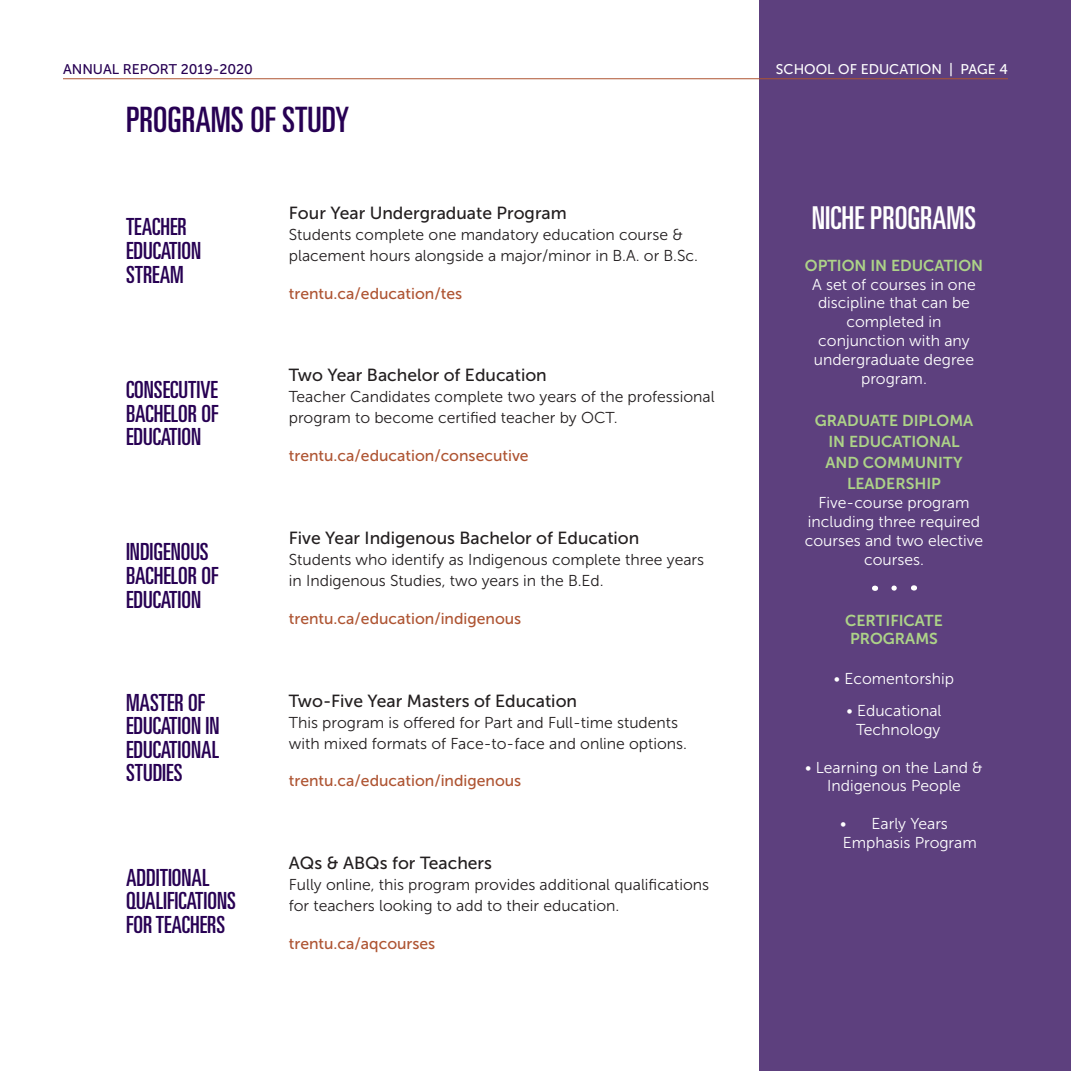
<style>
.page{position:relative;width:1071px;height:1071px;background:#fff}
.page>*{position:absolute;margin:0;border:0;box-sizing:border-box;transform-origin:0 0}
.t1{font:ultra-condensed 35px "Univers LT Std";color:#270053}
.t2{font:ultra-condensed 31.5px "Univers LT Std";color:#fff}
.t3{font:ultra-condensed 23.62px/23.6px "Univers LT Std";color:#270053}
.t4{font:17.5px "Museo Sans 500";color:#231f20}
.t5{font:15.75px/21px "Museo Sans 300";color:#231f20}
.t6{font:15.75px/18.9px "Museo Sans 300";color:#fff;text-align:center}
.t7{font:15.75px "Museo Sans 500";color:#ae5432}
.t8{font:15.75px/21px "Museo Sans 700";color:#add388;text-align:center}
.t9{font:14px "Museo Sans 500";color:#fff}
.t10{font:14px "Museo Sans 500";color:#270053}
</style>
<div class="page">
<div style="left:760px;top:0;width:311px;height:1071px;background:#5d407e"></div>
<hr style="left:63px;top:78px;width:945px;height:1px;background:#ae5432">
<svg style="left:894px;top:585px;width:3px;height:6px"></svg>
<p class="t10" style="left:63px;top:61px;width:191px">ANNUAL REPORT 2019-2020</p>
<p class="t9" style="left:776px;top:61px;width:234px">SCHOOL OF EDUCATION | PAGE 4</p>
<h1 class="t1" style="left:126px;top:100px;width:225px">PROGRAMS OF STUDY</h1>
<h3 class="t3" style="left:126px;top:215px;width:77px">TEACHER<br>EDUCATION<br>STREAM</h3>
<h3 class="t3" style="left:126px;top:378px;width:94px;text-align:justify">CONSECUTIVE BACHELOR OF EDUCATION</h3>
<h3 class="t3" style="left:126px;top:540px;width:94px">INDIGENOUS<br>BACHELOR OF<br>EDUCATION</h3>
<h3 class="t3" style="left:126px;top:690px;width:95px">MASTER OF<br>EDUCATION IN<br>EDUCATIONAL<br>STUDIES</h3>
<h3 class="t3" style="left:126px;top:865px;width:111px">ADDITIONAL<br>QUALIFICATIONS<br>FOR TEACHERS</h3>
<p class="t4" style="left:289px;top:203px;width:279px">Four Year Undergraduate Program</p>
<p class="t5" style="left:289px;top:224px;width:411px">Students complete one mandatory education course &amp; placement hours alongside a major/minor in B.A. or B.Sc.</p>
<p class="t7" style="left:289px;top:285px;width:175px">trentu.ca/education/tes</p>
<p class="t4" style="left:289px;top:366px;width:260px">Two Year Bachelor of Education</p>
<p class="t5" style="left:289px;top:387px;width:427px">Teacher Candidates complete two years of the professional program to become certified teacher by OCT.</p>
<p class="t7" style="left:289px;top:447px;width:241px">trentu.ca/education/consecutive</p>
<p class="t4" style="left:289px;top:528px;width:352px">Five Year Indigenous Bachelor of Education</p>
<p class="t5" style="left:289px;top:549px;width:417px">Students who identify as Indigenous complete three years in Indigenous Studies, two years in the B.Ed.</p>
<p class="t7" style="left:289px;top:610px;width:234px">trentu.ca/education/indigenous</p>
<p class="t4" style="left:289px;top:691px;width:290px">Two-Five Year Masters of Education</p>
<p class="t5" style="left:289px;top:712px;width:400px">This program is offered for Part and Full-time students with mixed formats of Face-to-face and online options.</p>
<p class="t7" style="left:289px;top:772px;width:234px">trentu.ca/education/indigenous</p>
<p class="t4" style="left:289px;top:853px;width:205px">AQs &amp; ABQs for Teachers</p>
<p class="t5" style="left:289px;top:874px;width:422px">Fully online, this program provides additional qualifications for teachers looking to add to their education.</p>
<p class="t7" style="left:289px;top:935px;width:148px">trentu.ca/aqcourses</p>
<h2 class="t2" style="left:812px;top:200px;width:166px">NICHE PROGRAMS</h2>
<p class="t8" style="left:805px;top:255px;width:180px">OPTION IN EDUCATION</p>
<p class="t6" style="left:812px;top:275px;width:165px">A set of courses in one discipline that can be completed in conjunction with any undergraduate degree program.</p>
<p class="t8" style="left:815px;top:410px;width:160px">GRADUATE DIPLOMA<br>IN EDUCATIONAL<br>AND COMMUNITY<br>LEADERSHIP</p>
<p class="t6" style="left:805px;top:493px;width:180px">Five-course program including three required courses and two elective courses.</p>
<p class="t8" style="left:845px;top:611px;width:99px;line-height:18.9px">CERTIFICATE<br>PROGRAMS</p>
<p class="t6" style="left:834px;top:670px;width:122px">• Ecomentorship</p>
<p class="t6" style="left:847px;top:701px;width:97px">• Educational<br>Technology</p>
<p class="t6" style="left:805px;top:758px;width:179px">• Learning on the Land &amp;<br>Indigenous People</p>
<p class="t6" style="left:840px;top:814px;width:138px;text-align:left">• Early Years<br>Emphasis Program</p>
</div>
